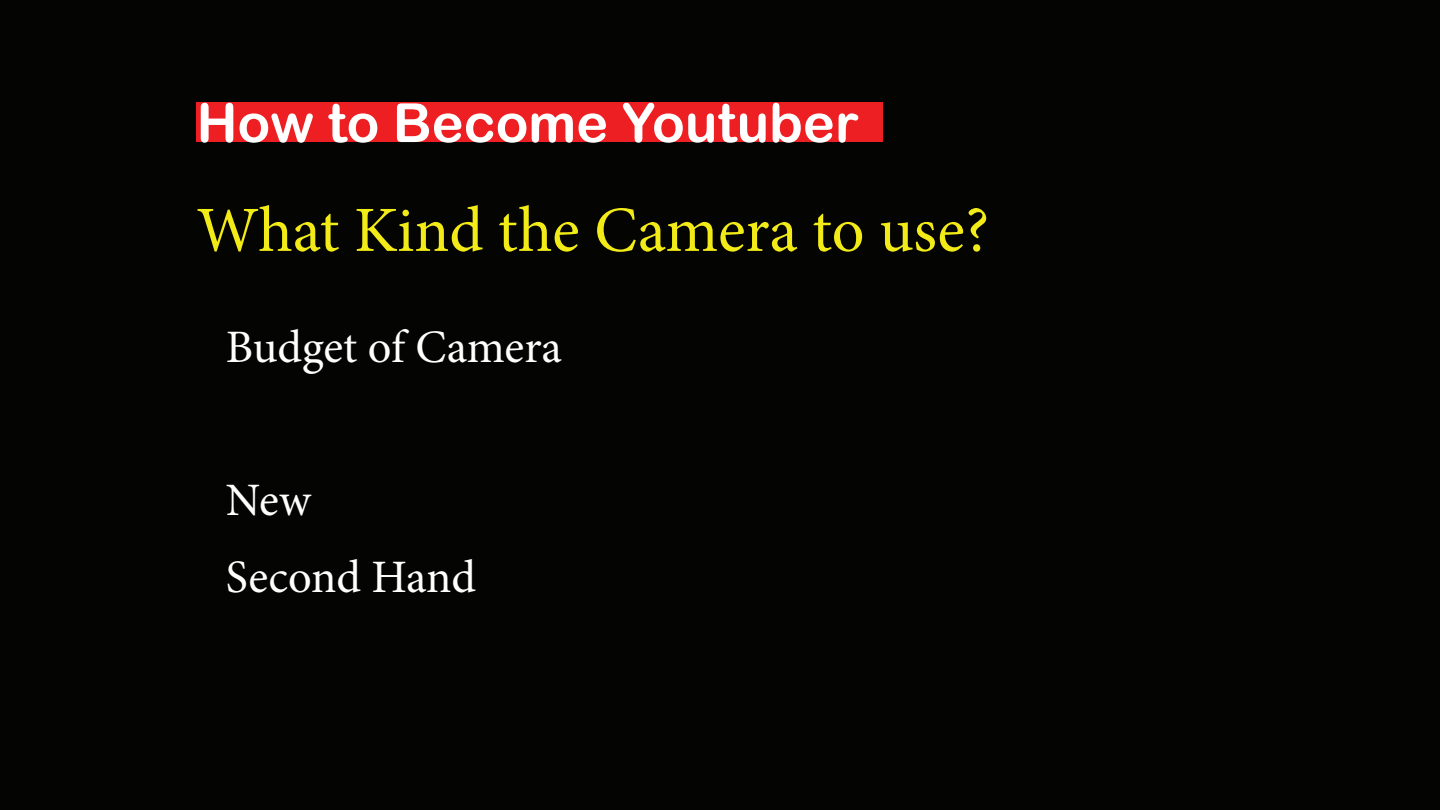
<style>
.page{position:relative;width:1440px;height:810px;background:#040503}
.page>*{position:absolute;margin:0;border:0;box-sizing:border-box;transform-origin:0 0}
.t1{font:64.5px "Minion Pro";letter-spacing:-.005em;color:#f2eb17}
.t2{font:54px "Arial Rounded MT Bold";color:#fff}
.t3{font:46.5px/76.5px "Minion Pro";letter-spacing:-.005em;color:#fff}
</style>
<div class="page">
<div style="left:196px;top:103px;width:687px;height:39px;background:#ee1f23"></div>
<p class="t2" style="left:196px;top:91px;width:664px">How to Become Youtuber</p>
<h1 class="t1" style="left:196px;top:187px;width:794px">What Kind the Camera to use?</h1>
<p class="t3" style="left:226px;top:309px;width:338px">Budget of Camera</p>
<p class="t3" style="left:226px;top:462px;width:252px">New<br>Second Hand</p>
</div>
